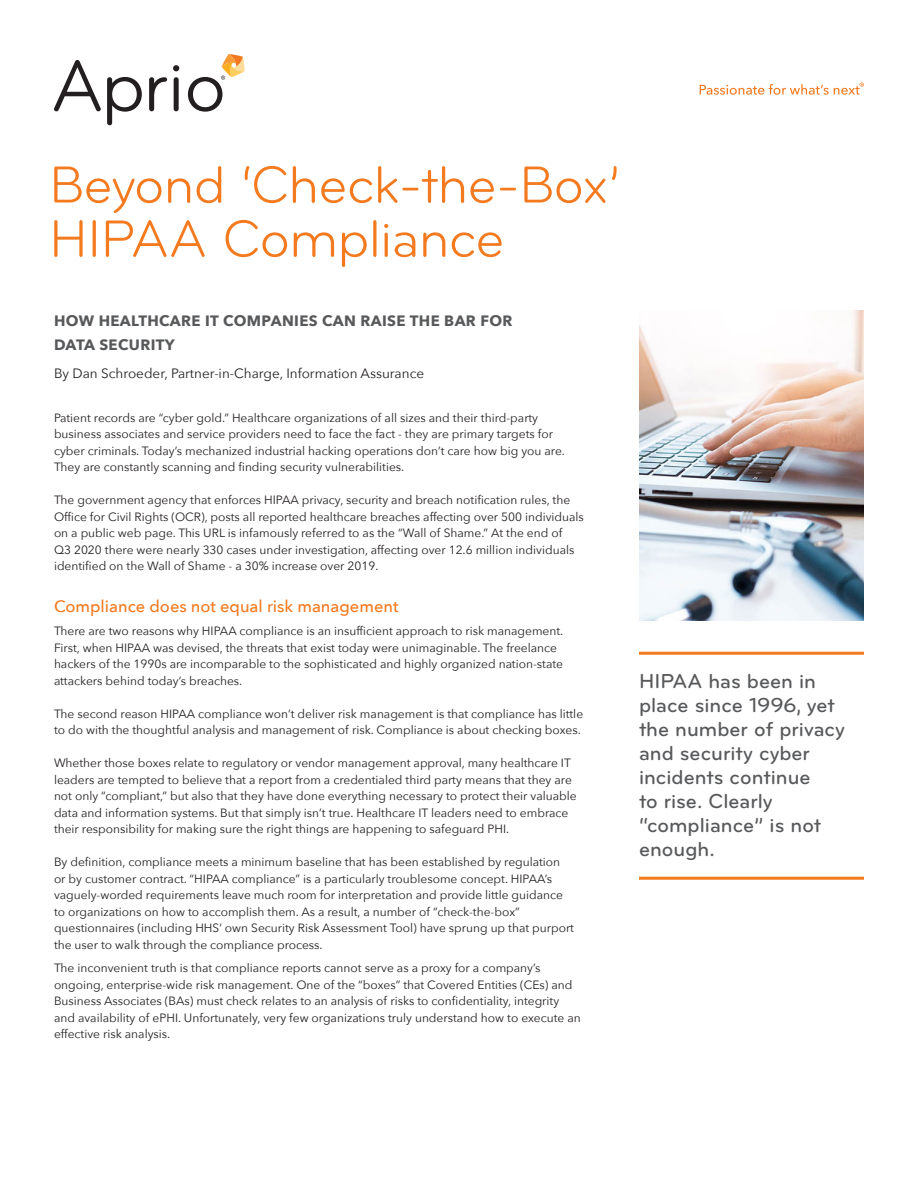
<style>
.page{position:relative;width:918px;height:1188px;background:#fff}
.page>*{position:absolute;margin:0;border:0;box-sizing:border-box;transform-origin:0 0}
.h1-orange{font:54px/54px "Bryant Pro";letter-spacing:-.01em;color:#f47a20}
.Pullquote{font:500 21px/24px "Bryant Pro";color:#58595b}
.h3-headline-cta-oran{font:500 16.5px "Avenir Next";color:#f47a20}
.h4-headline-caps{font:700 15px/24px "Avenir Next";letter-spacing:.025em;color:#58595b}
.h4-headline-caps-2{font:13.5px "Avenir Next";color:#231f20}
.p-small{font:12px/16.5px "Avenir Next";color:#231f20}
</style>
<div class="page">
<svg style="left:700px;top:83px;width:164px;height:12px"></svg>
<svg style="left:54px;top:60px;width:47px;height:51px"></svg>
<svg style="left:107px;top:77px;width:35px;height:48px"></svg>
<svg style="left:149px;top:77px;width:18px;height:34px"></svg>
<div style="left:174px;top:77px;width:5px;height:34px;background:#231f20;border-radius:3px"></div>
<div style="left:173px;top:65px;width:7px;height:7px;background:#231f20;border-radius:50%"></div>
<svg style="left:188px;top:54px;width:57px;height:58px"></svg>
<img style="left:639px;top:311px;width:225px;height:310px">
<hr style="left:639px;top:652px;width:225px;height:3px;background:#f47a20">
<hr style="left:639px;top:877px;width:225px;height:3px;background:#f47a20">
<p class="h1-orange" style="left:49px;top:158px;width:572px">Beyond ‘Check-the-Box’<br>HIPAA Compliance</p>
<p class="h4-headline-caps" style="left:54px;top:308px;width:460px">HOW HEALTHCARE IT COMPANIES CAN RAISE THE BAR FOR<br>DATA SECURITY</p>
<p class="h4-headline-caps-2" style="left:54px;top:362px;width:372px">By Dan Schroeder, Partner-in-Charge, Information Assurance</p>
<p class="p-small" style="left:54px;top:409px;width:513px">Patient records are “cyber gold.” Healthcare organizations of all sizes and their third-party business associates and service providers need to face the fact - they are primary targets for cyber criminals. Today’s mechanized industrial hacking operations don’t care how big you are.<br>They are constantly scanning and finding security vulnerabilities.</p>
<p class="p-small" style="left:54px;top:491px;width:531px">The government agency that enforces HIPAA privacy, security and breach notification rules, the Office for Civil Rights (OCR), posts all reported healthcare breaches affecting over 500 individuals on a public web page. This URL is infamously referred to as the “Wall of Shame.” At the end of<br>Q3 2020 there were nearly 330 cases under investigation, affecting over 12.6 million individuals identified on the Wall of Shame - a 30% increase over 2019.</p>
<p class="h3-headline-cta-oran" style="left:54px;top:592px;width:346px">Compliance does not equal risk management</p>
<p class="p-small" style="left:54px;top:622px;width:511px">There are two reasons why HIPAA compliance is an insufficient approach to risk management.<br>First, when HIPAA was devised, the threats that exist today were unimaginable. The freelance hackers of the 1990s are incomparable to the sophisticated and highly organized nation-state attackers behind today’s breaches.</p>
<p class="p-small" style="left:54px;top:705px;width:531px">The second reason HIPAA compliance won’t deliver risk management is that compliance has little to do with the thoughtful analysis and management of risk. Compliance is about checking boxes.</p>
<p class="p-small" style="left:54px;top:754px;width:524px">Whether those boxes relate to regulatory or vendor management approval, many healthcare IT leaders are tempted to believe that a report from a credentialed third party means that they are not only “compliant,” but also that they have done everything necessary to protect their valuable data and information systems. But that simply isn’t true. Healthcare IT leaders need to embrace their responsibility for making sure the right things are happening to safeguard PHI.</p>
<p class="p-small" style="left:54px;top:853px;width:522px">By definition, compliance meets a minimum baseline that has been established by regulation or by customer contract. “HIPAA compliance” is a particularly troublesome concept. HIPAA’s vaguely-worded requirements leave much room for interpretation and provide little guidance to organizations on how to accomplish them. As a result, a number of “check-the-box” questionnaires (including HHS’ own Security Risk Assessment Tool) have sprung up that purport the user to walk through the compliance process.</p>
<p class="p-small" style="left:54px;top:959px;width:528px">The inconvenient truth is that compliance reports cannot serve as a proxy for a company’s ongoing, enterprise-wide risk management. One of the “boxes” that Covered Entities (CEs) and Business Associates (BAs) must check relates to an analysis of risks to confidentiality, integrity and availability of ePHI. Unfortunately, very few organizations truly understand how to execute an effective risk analysis.</p>
<p class="Pullquote" style="left:639px;top:669px;width:207px">HIPAA has been in place since 1996, yet the number of privacy and security cyber incidents continue<br>to rise. Clearly “compliance” is not enough.</p>
</div>
